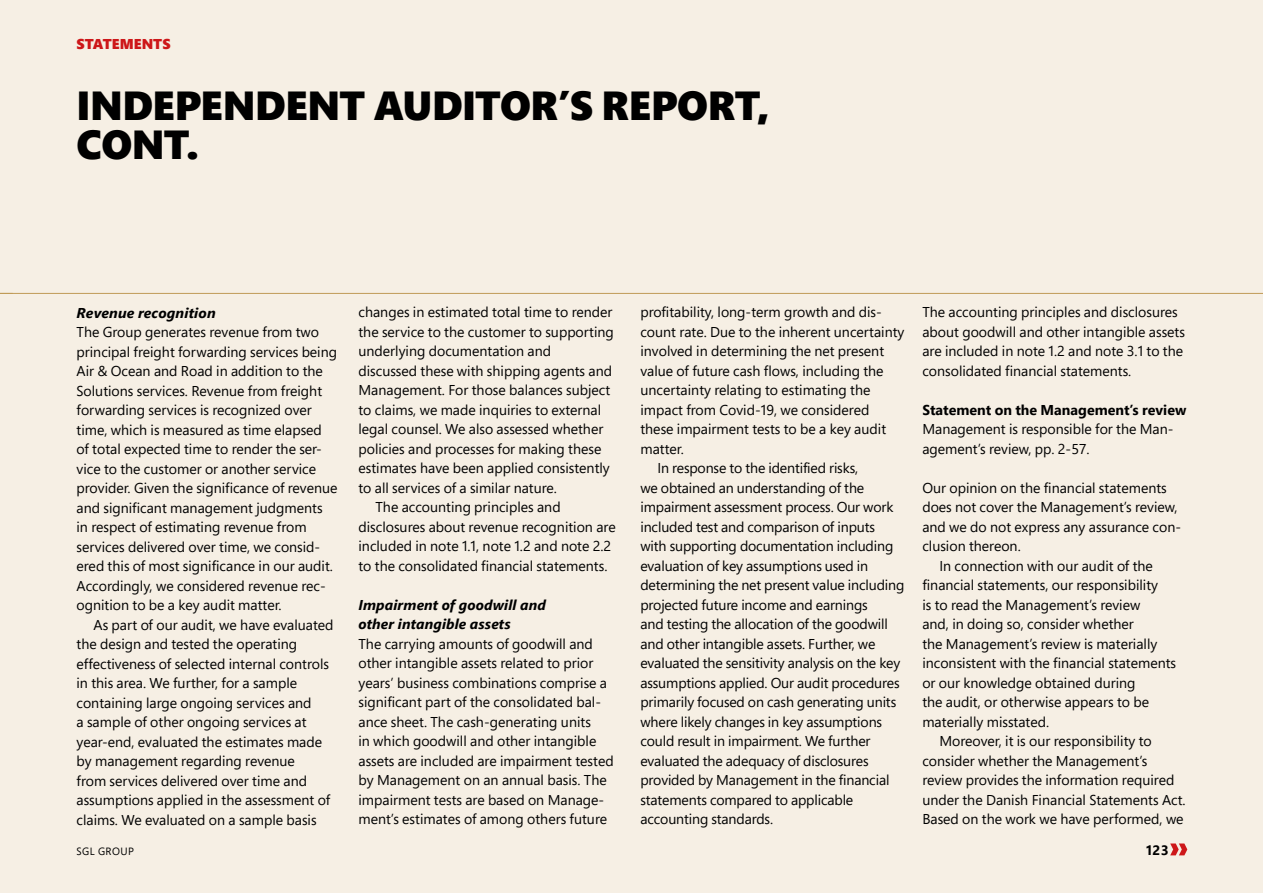
<style>
.page{position:relative;width:1263px;height:893px;background:#f6efe4}
.page>*{position:absolute;margin:0;border:0;box-sizing:border-box;transform-origin:0 0}
.t1{font:900 40.5px/39px "Segoe Pro";letter-spacing:-.015em;color:#000}
.t2{font:14.25px/19.5px "Segoe Pro";color:#000}
.t3{font:italic 700 14.25px/19.5px "Segoe Pro";letter-spacing:.01em;color:#000}
.t4{font:700 14.25px "Segoe Pro";color:#000}
.t5{font:900 14.25px "Segoe Pro";color:#cd1719}
.t6{font:700 13.65px "Segoe Pro";color:#000}
.t7{font:10.5px "Segoe Pro";letter-spacing:.04em;color:#000}
</style>
<div class="page">
<hr style="left:0;top:293px;width:1263px;height:1px;background:#c09b57">
<svg style="left:1170px;top:843px;width:17px;height:12px"></svg>
<p class="t5" style="left:77px;top:34px;width:95px">STATEMENTS</p>
<h1 class="t1" style="left:77px;top:85px;width:695px">INDEPENDENT AUDITOR’S REPORT,<br>CONT.</h1>
<p class="t3" style="left:77px;top:302px;width:141px">Revenue recognition</p>
<p class="t2" style="left:77px;top:322px;width:263px">The Group generates revenue from two principal freight forwarding services being Air &amp; Ocean and Road in addition to the Solutions services. Revenue from freight forwarding services is recognized over time, which is measured as time elapsed of total expected time to render the ser&shy;vice to the customer or another service provider. Given the significance of revenue and significant management judgments in respect of estimating revenue from services delivered over time, we consid&shy;ered this of most significance in our audit.<br>Accordingly, we considered revenue rec&shy;ognition to be a key audit matter.</p>
<p class="t2" style="left:77px;top:614px;width:259px;text-indent:17px">As part of our audit, we have evaluated the design and tested the operating effectiveness of selected internal controls in this area. We further, for a sample containing large ongoing services and<br>a sample of other ongoing services at year-end, evaluated the estimates made by management regarding revenue<br>from services delivered over time and assumptions applied in the assessment of claims. We evaluated on a sample basis</p>
<p class="t2" style="left:358px;top:302px;width:255px">changes in estimated total time to render</p>
<p class="t2" style="left:358px;top:322px;width:257px">the service to the customer to supporting</p>
<p class="t2" style="left:358px;top:341px;width:194px">underlying documentation and</p>
<p class="t2" style="left:358px;top:361px;width:255px">discussed these with shipping agents and</p>
<p class="t2" style="left:358px;top:380px;width:253px">Management. For those balances subject</p>
<p class="t2" style="left:358px;top:400px;width:244px">to claims, we made inquiries to external</p>
<p class="t2" style="left:358px;top:419px;width:246px">legal counsel. We also assessed whether</p>
<p class="t2" style="left:358px;top:439px;width:244px">policies and processes for making these</p>
<p class="t2" style="left:358px;top:458px;width:253px">estimates have been applied consistently</p>
<p class="t2" style="left:358px;top:478px;width:200px">to all services of a similar nature.</p>
<p class="t2" style="left:375px;top:497px;width:187px">The accounting principles and</p>
<p class="t2" style="left:358px;top:517px;width:259px">disclosures about revenue recognition are</p>
<p class="t2" style="left:358px;top:536px;width:254px">included in note 1.1, note 1.2 and note 2.2</p>
<p class="t2" style="left:358px;top:556px;width:250px">to the consolidated financial statements.</p>
<p class="t3" style="left:358px;top:595px;width:189px">Impairment of goodwill and other intangible assets</p>
<p class="t2" style="left:358px;top:634px;width:257px">The carrying amounts of goodwill and other intangible assets related to prior years’ business combinations comprise a significant part of the consolidated bal&shy;ance sheet. The cash-generating units<br>in which goodwill and other intangible assets are included are impairment tested by Management on an annual basis. The impairment tests are based on Manage&shy;ment’s estimates of among others future</p>
<p class="t2" style="left:640px;top:302px;width:243px">profitability, long-term growth and dis-</p>
<p class="t2" style="left:640px;top:322px;width:266px">count rate. Due to the inherent uncertainty</p>
<p class="t2" style="left:640px;top:341px;width:245px">involved in determining the net present</p>
<p class="t2" style="left:640px;top:361px;width:245px">value of future cash flows, including the</p>
<p class="t2" style="left:640px;top:380px;width:231px">uncertainty relating to estimating the</p>
<p class="t2" style="left:640px;top:400px;width:230px">impact from Covid-19, we considered</p>
<p class="t2" style="left:640px;top:419px;width:247px">these impairment tests to be a key audit</p>
<p class="t2" style="left:640px;top:439px;width:45px">matter.</p>
<p class="t2" style="left:657px;top:458px;width:202px">In response to the identified risks,</p>
<p class="t2" style="left:640px;top:478px;width:225px">we obtained an understanding of the</p>
<p class="t2" style="left:640px;top:497px;width:255px">impairment assessment process. Our work</p>
<p class="t2" style="left:640px;top:517px;width:236px">included test and comparison of inputs</p>
<p class="t2" style="left:640px;top:536px;width:254px">with supporting documentation including</p>
<p class="t2" style="left:640px;top:556px;width:229px">evaluation of key assumptions used in</p>
<p class="t2" style="left:640px;top:575px;width:266px">determining the net present value including</p>
<p class="t2" style="left:640px;top:595px;width:229px">projected future income and earnings</p>
<p class="t2" style="left:640px;top:614px;width:249px">and testing the allocation of the goodwill</p>
<p class="t2" style="left:640px;top:634px;width:236px">and other intangible assets. Further, we</p>
<p class="t2" style="left:640px;top:653px;width:261px">evaluated the sensitivity analysis on the key</p>
<p class="t2" style="left:640px;top:673px;width:261px">assumptions applied. Our audit procedures</p>
<p class="t2" style="left:640px;top:692px;width:257px">primarily focused on cash generating units</p>
<p class="t2" style="left:640px;top:712px;width:243px">where likely changes in key assumptions</p>
<p class="t2" style="left:640px;top:731px;width:232px">could result in impairment. We further</p>
<p class="t2" style="left:640px;top:751px;width:230px">evaluated the adequacy of disclosures</p>
<p class="t2" style="left:640px;top:770px;width:251px">provided by Management in the financial</p>
<p class="t2" style="left:640px;top:790px;width:214px">statements compared to applicable</p>
<p class="t2" style="left:640px;top:809px;width:134px">accounting standards.</p>
<p class="t2" style="left:922px;top:302px;width:264px">The accounting principles and disclosures about goodwill and other intangible assets are included in note 1.2 and note 3.1 to the consolidated financial statements.</p>
<p class="t4" style="left:922px;top:399px;width:266px">Statement on the Management’s review</p>
<p class="t2" style="left:922px;top:419px;width:253px">Management is responsible for the Man&shy;agement’s review, pp. 2-57.</p>
<p class="t2" style="left:922px;top:477px;width:246px">Our opinion on the financial statements</p>
<p class="t2" style="left:922px;top:497px;width:257px">does not cover the Management’s review,</p>
<p class="t2" style="left:922px;top:516px;width:260px">and we do not express any assurance con-</p>
<p class="t2" style="left:922px;top:536px;width:100px">clusion thereon.</p>
<p class="t2" style="left:939px;top:555px;width:215px">In connection with our audit of the</p>
<p class="t2" style="left:922px;top:575px;width:237px">financial statements, our responsibility</p>
<p class="t2" style="left:922px;top:594px;width:220px">is to read the Management’s review</p>
<p class="t2" style="left:922px;top:614px;width:213px">and, in doing so, consider whether</p>
<p class="t2" style="left:922px;top:633px;width:237px">the Management’s review is materially</p>
<p class="t2" style="left:922px;top:653px;width:255px">inconsistent with the financial statements</p>
<p class="t2" style="left:922px;top:672px;width:215px">or our knowledge obtained during</p>
<p class="t2" style="left:922px;top:692px;width:228px">the audit, or otherwise appears to be</p>
<p class="t2" style="left:922px;top:711px;width:128px">materially misstated.</p>
<p class="t2" style="left:939px;top:731px;width:214px">Moreover, it is our responsibility to</p>
<p class="t2" style="left:922px;top:750px;width:227px">consider whether the Management’s</p>
<p class="t2" style="left:922px;top:770px;width:253px">review provides the information required</p>
<p class="t2" style="left:922px;top:789px;width:265px">under the Danish Financial Statements Act.</p>
<p class="t2" style="left:922px;top:809px;width:263px">Based on the work we have performed, we</p>
<p class="t7" style="left:77px;top:844px;width:59px">SGL GROUP</p>
<p class="t6" style="left:1146px;top:840px;width:24px">123</p>
</div>
